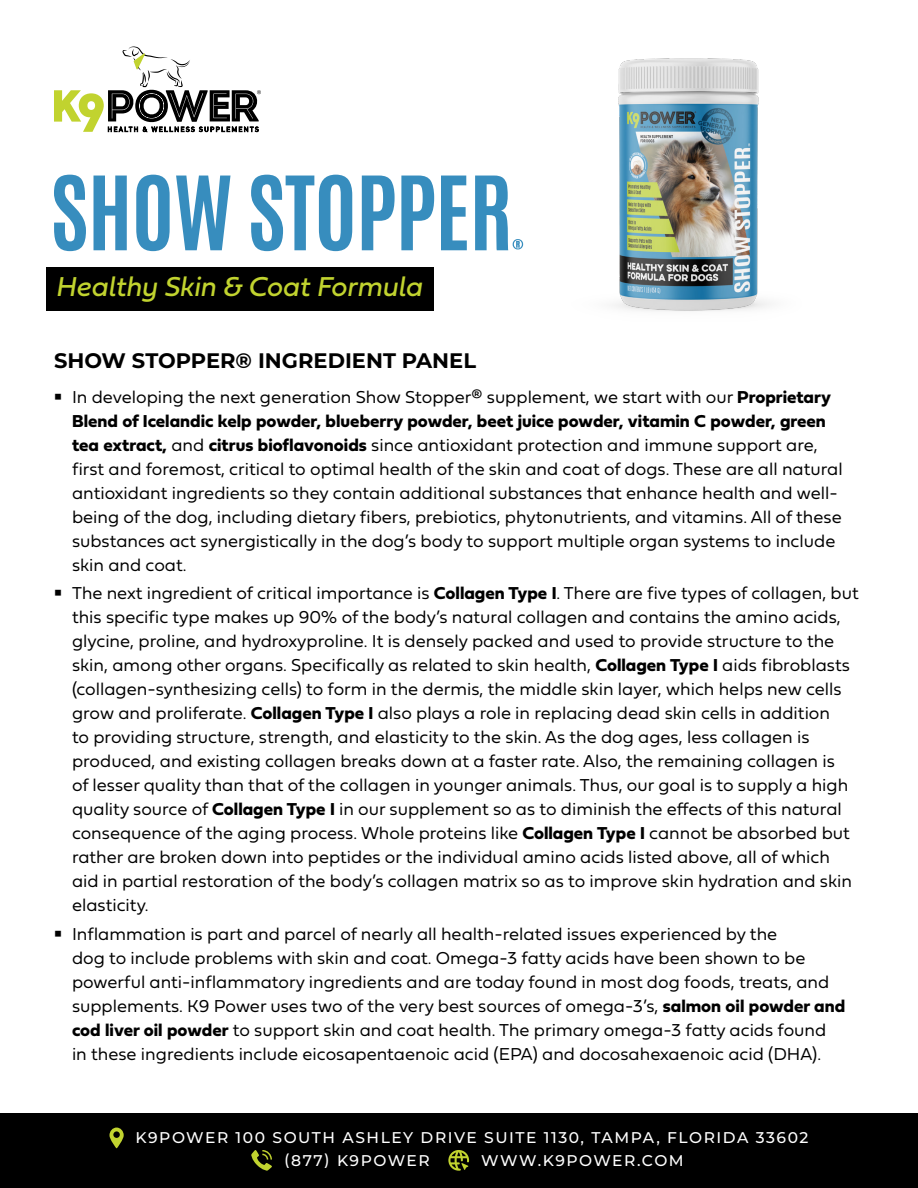
<style>
.page{position:relative;width:918px;height:1188px;background:#fff}
.page>*{position:absolute;margin:0;border:0;box-sizing:border-box;transform-origin:0 0}
.t1{font:italic 28.5px "Fieldwork";color:#c1d32f}
.t2{font:700 21px "Montserrat";color:#000}
.t3{font:18px/24px "Fieldwork Geo Light";color:#000}
.t4{font:500 15.6px/22.5px "Montserrat";letter-spacing:.1em;color:#fff}
.s1{font-family:"Cooper Hewitt";font-weight:700}
.s2{font-family:"Fieldwork Geo Bold"}
</style>
<div class="page">
<div style="left:47px;top:268px;width:387px;height:43px;background:#000"></div>
<svg style="left:54px;top:175px;width:32px;height:76px"></svg>
<svg style="left:94px;top:176px;width:33px;height:74px"></svg>
<svg style="left:136px;top:175px;width:34px;height:76px"></svg>
<svg style="left:176px;top:176px;width:55px;height:74px"></svg>
<svg style="left:251px;top:175px;width:101px;height:76px"></svg>
<svg style="left:362px;top:176px;width:33px;height:74px"></svg>
<svg style="left:401px;top:176px;width:33px;height:74px"></svg>
<svg style="left:441px;top:176px;width:26px;height:74px"></svg>
<svg style="left:475px;top:176px;width:15px;height:74px"></svg>
<img style="left:490px;top:58px;width:279px;height:253px">
<svg style="left:54px;top:46px;width:207px;height:86px"></svg>
<div style="left:0;top:1113px;width:918px;height:75px;background:#000"></div>
<svg style="left:109px;top:1128px;width:15px;height:20px"></svg>
<svg style="left:251px;top:1150px;width:21px;height:21px"></svg>
<svg style="left:448px;top:1150px;width:21px;height:21px"></svg>
<h2 class="t1" style="left:56px;top:264px;width:368px">Healthy Skin &amp; Coat Formula</h2>
<h3 class="t2" style="left:54px;top:346px;width:424px">SHOW STOPPER® INGREDIENT PANEL</h3>
<p class="t3" style="left:72px;top:384px;width:772px;text-indent:-18px"><span class="s1">•</span> In developing the next generation Show Stopper® supplement, we start with our <span class="s2">Proprietary Blend of Icelandic kelp powder, blueberry powder, beet juice powder, vitamin C powder, green tea extract,</span> and <span class="s2">citrus bioflavonoids</span> since antioxidant protection and immune support are, first and foremost, critical to optimal health of the skin and coat of dogs. These are all natural antioxidant ingredients so they contain additional substances that enhance health and well&shy;being of the dog, including dietary fibers, prebiotics, phytonutrients, and vitamins. All of these substances act synergistically in the dog’s body to support multiple organ systems to include skin and coat.</p>
<p class="t3" style="left:72px;top:580px;width:788px;text-indent:-18px"><span class="s1">•</span> The next ingredient of critical importance is <span class="s2">Collagen Type I</span>. There are five types of collagen, but this specific type makes up 90% of the body’s natural collagen and contains the amino acids, glycine, proline, and hydroxyproline. It is densely packed and used to provide structure to the skin, among other organs. Specifically as related to skin health, <span class="s2">Collagen Type I</span> aids fibroblasts (collagen-synthesizing cells) to form in the dermis, the middle skin layer, which helps new cells grow and proliferate. <span class="s2">Collagen Type I</span> also plays a role in replacing dead skin cells in addition<br>to providing structure, strength, and elasticity to the skin. As the dog ages, less collagen is produced, and existing collagen breaks down at a faster rate. Also, the remaining collagen is<br>of lesser quality than that of the collagen in younger animals. Thus, our goal is to supply a high quality source of <span class="s2">Collagen Type I</span> in our supplement so as to diminish the effects of this natural consequence of the aging process. Whole proteins like <span class="s2">Collagen Type I</span> cannot be absorbed but rather are broken down into peptides or the individual amino acids listed above, all of which aid in partial restoration of the body’s collagen matrix so as to improve skin hydration and skin elasticity.</p>
<p class="t3" style="left:72px;top:921px;width:775px;text-indent:-18px"><span class="s1">•</span> Inflammation is part and parcel of nearly all health-related issues experienced by the<br>dog to include problems with skin and coat. Omega-3 fatty acids have been shown to be powerful anti-inflammatory ingredients and are today found in most dog foods, treats, and supplements. K9 Power uses two of the very best sources of omega-3’s, <span class="s2">salmon oil powder and cod liver oil powder</span> to support skin and coat health. The primary omega-3 fatty acids found in these ingredients include eicosapentaenoic acid (EPA) and docosahexaenoic acid (DHA).</p>
<p class="t4" style="left:284px;top:1126px;width:526px;text-indent:-148px">K9POWER 100 SOUTH ASHLEY DRIVE SUITE 1130, TAMPA, FLORIDA 33602 (877) K9POWER</p>
<p class="t4" style="left:481px;top:1148px;width:204px">WWW.K9POWER.COM</p>
</div>
